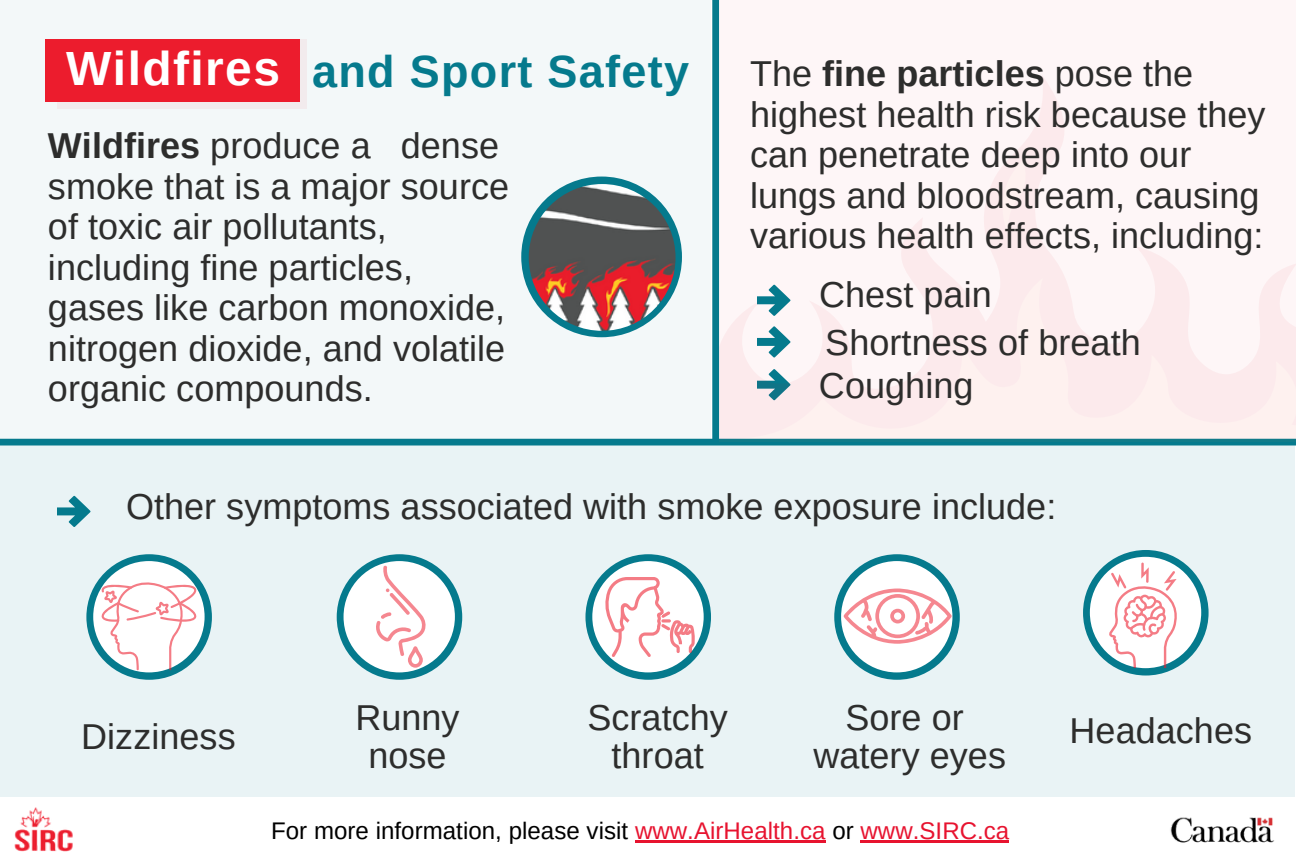
<style>
.page{position:relative;width:1296px;height:864px;background:#fff}
.page>*{position:absolute;margin:0;border:0;box-sizing:border-box;transform-origin:0 0}
.t1{font:700 45px "Arimo";letter-spacing:.03em;color:#057a8d}
.t2{font:36px/40.5px "Arimo";color:#2d2d2c}
.t3{font:24px "Arimo";color:#000}
.s1{font-size:48px;color:#fff}
.s2{font-weight:700}
.s3{color:#e7132f}
</style>
<div class="page">
<div style="left:0;top:0;width:711px;height:442px;background:#f3f8f9"></div>
<div style="left:57px;top:39px;width:250px;height:70px;background:#f2ebed"></div>
<div style="left:46px;top:39px;width:254px;height:63px;background:#ec1c2d"></div>
<div style="left:0;top:443px;width:1295px;height:353px;background:#e9f3f5"></div>
<div style="left:716px;top:0;width:580px;height:443px;background:#fef6f7"></div>
<div style="left:0;top:439px;width:1296px;height:7px;background:#057a8d"></div>
<svg style="left:57px;top:496px;width:33px;height:31px"></svg>
<svg style="left:834px;top:554px;width:126px;height:126px;background:#158294"></svg>
<div style="left:841px;top:561px;width:111px;height:111px;background:#fff;border-radius:50%"></div>
<svg style="left:844px;top:589px;width:108px;height:55px;background:#f5d6da"></svg>
<div style="left:585px;top:554px;width:126px;height:126px;background:#057a8d;border-radius:50%"></div>
<div style="left:592px;top:561px;width:112px;height:111px;background:#fff;border-radius:50%"></div>
<svg style="left:604px;top:577px;width:91px;height:80px;background:#f9e3e5"></svg>
<div style="left:337px;top:554px;width:125px;height:126px;background:#057a8d;border-radius:50%"></div>
<div style="left:344px;top:561px;width:111px;height:111px;background:#fff;border-radius:50%"></div>
<svg style="left:375px;top:565px;width:51px;height:103px;background:#fce9eb"></svg>
<div style="left:86px;top:554px;width:126px;height:126px;background:#057a8d;border-radius:50%"></div>
<img style="left:93px;top:561px;width:112px;height:111px;border-radius:50%">
<svg style="left:102px;top:581px;width:95px;height:89px;background:#efe5e7"></svg>
<svg style="left:1083px;top:550px;width:126px;height:126px;background:#168294"></svg>
<div style="left:1090px;top:557px;width:111px;height:111px;background:#fff;border-radius:50%"></div>
<svg style="left:1109px;top:563px;width:69px;height:105px;background:#f2e0e2"></svg>
<svg style="left:719px;top:74px;width:577px;height:204px"></svg>
<svg style="left:719px;top:278px;width:577px;height:163px"></svg>
<div style="left:998px;top:160px;width:29px;height:78px;background:#fceaec"></div>
<img style="left:1161px;top:796px;width:124px;height:47px">
<img style="left:14px;top:807px;width:59px;height:44px">
<hr style="left:635px;top:841px;width:191px;height:2px;background:#e7132f">
<hr style="left:861px;top:841px;width:148px;height:2px;background:#e7132f">
<div style="left:712px;top:0;width:7px;height:440px;background:#057a8d"></div>
<div style="left:521px;top:177px;width:161px;height:160px;background:#057a8d;border-radius:50%"></div>
<img style="left:529px;top:184px;width:147px;height:147px;border-radius:50%">
<p class="t1" style="left:66px;top:46px;width:624px"><span class="s1">Wildfires</span> and Sport Safety</p>
<p class="t2" style="left:48px;top:126px;width:463px"><span class="s2">Wildfires</span> produce a dense smoke that is a major source of toxic air pollutants, including fine particles, gases like carbon monoxide, nitrogen dioxide, and volatile organic compounds.</p>
<p class="t2" style="left:750px;top:54px;width:517px">The <span class="s2">fine particles</span> pose the highest health risk because they can penetrate deep into our lungs and bloodstream, causing various health effects, including:</p>
<p class="t2" style="left:819px;top:271px;width:323px;line-height:48px">Chest pain<br>Shortness of breath</p>
<p class="t2" style="left:819px;top:365px;width:156px">Coughing</p>
<p class="t2" style="left:126px;top:486px;width:932px">Other symptoms associated with smoke exposure include:</p>
<p class="t2" style="left:81px;top:716px;width:156px">Dizziness</p>
<p class="t2" style="left:355px;top:698px;width:106px;line-height:38.4px;text-align:center">Runny nose</p>
<p class="t2" style="left:587px;top:698px;width:142px;line-height:38.4px;text-align:center">Scratchy throat</p>
<p class="t2" style="left:813px;top:698px;width:194px;line-height:38.4px;text-align:center">Sore or watery eyes</p>
<p class="t3" style="left:271px;top:817px;width:740px">For more information, please visit <span class="s3">www.AirHealth.ca</span> or <span class="s3">www.SIRC.ca</span></p>
<p class="t2" style="left:1070px;top:710px;width:184px">Headaches</p>
</div>
